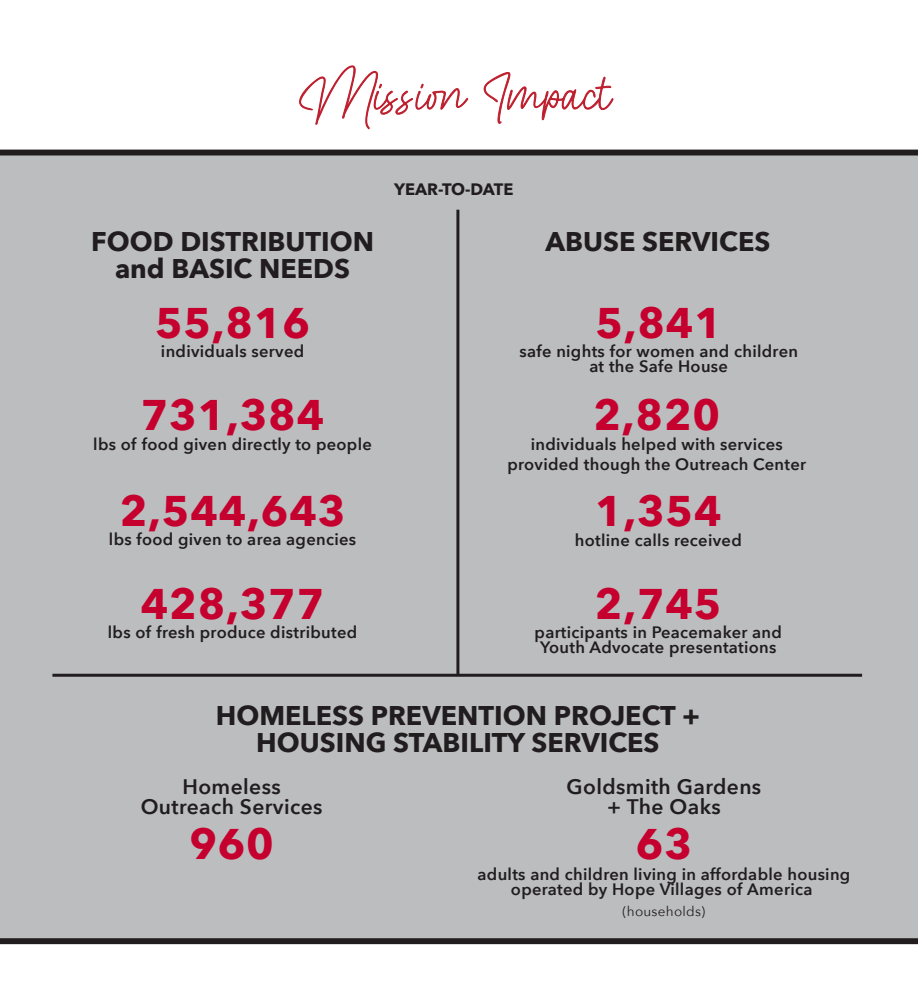
<style>
.page{position:relative;width:918px;height:1000px;background:#fff}
.page>*{position:absolute;margin:0;border:0;box-sizing:border-box;transform-origin:0 0}
.t1{font:60.6px "Travel Ballad";color:#be1f2e}
.t2{font:700 42.75px "Avenir Next";letter-spacing:.02em;color:#c5002e}
.t3{font:700 27px/27px "Avenir Next";color:#211d1e;text-align:center}
.t4{font:600 21px/19.8px "Avenir Next";letter-spacing:.02em;color:#211d1e;text-align:center}
.t5{font:600 16.5px/14.9px "Avenir Next";letter-spacing:.02em;color:#211d1e;text-align:center}
.t6{font:700 16.5px "Avenir Next";color:#211d1e}
.t7{font:13.5px "Avenir Next";letter-spacing:.02em;color:#211d1e}
</style>
<div class="page">
<svg style="left:299px;top:65px;width:169px;height:64px"></svg>
<svg style="left:483px;top:72px;width:131px;height:52px"></svg>
<div style="left:0;top:153px;width:918px;height:788px;background:#bcbdbf"></div>
<hr style="left:456px;top:210px;width:3px;height:465px;background:#211d1e">
<hr style="left:52px;top:674px;width:810px;height:3px;background:#211d1e">
<div style="left:0;top:150px;width:918px;height:5px;background:#211d1e"></div>
<div style="left:0;top:938px;width:918px;height:6px;background:#211d1e"></div>
<h1 class="t1" style="left:299px;top:66px;width:314px">Mission Impact</h1>
<p class="t6" style="left:394px;top:175px;width:121px">YEAR-TO-DATE</p>
<h3 class="t3" style="left:91px;top:228px;width:284px">FOOD DISTRIBUTION and BASIC NEEDS</h3>
<h3 class="t3" style="left:546px;top:228px;width:226px">ABUSE SERVICES</h3>
<h2 class="t2" style="left:155px;top:286px;width:157px">55,816</h2>
<p class="t5" style="left:161px;top:344px;width:145px">individuals served</p>
<h2 class="t2" style="left:595px;top:286px;width:128px">5,841</h2>
<p class="t5" style="left:519px;top:344px;width:280px">safe nights for women and children at the Safe House</p>
<h2 class="t2" style="left:141px;top:378px;width:185px">731,384</h2>
<p class="t5" style="left:93px;top:437px;width:280px">lbs of food given directly to people</p>
<h2 class="t2" style="left:120px;top:474px;width:227px">2,544,643</h2>
<p class="t5" style="left:109px;top:532px;width:249px">lbs food given to area agencies</p>
<h2 class="t2" style="left:141px;top:567px;width:185px">428,377</h2>
<p class="t5" style="left:108px;top:625px;width:251px">lbs of fresh produce distributed</p>
<h2 class="t2" style="left:594px;top:378px;width:128px">2,820</h2>
<p class="t5" style="left:507px;top:434px;width:300px;line-height:19.8px">individuals helped with services provided though the Outreach Center</p>
<h2 class="t2" style="left:595px;top:474px;width:128px">1,354</h2>
<p class="t5" style="left:575px;top:533px;width:168px">hotline calls received</p>
<h2 class="t2" style="left:595px;top:567px;width:128px">2,745</h2>
<p class="t5" style="left:535px;top:625px;width:249px">participants in Peacemaker and<br>Youth Advocate presentations</p>
<h3 class="t3" style="left:216px;top:702px;width:486px">HOMELESS PREVENTION PROJECT +<br>HOUSING STABILITY SERVICES</h3>
<p class="t4" style="left:141px;top:777px;width:183px">Homeless<br>Outreach Services</p>
<h2 class="t2" style="left:189px;top:807px;width:86px">960</h2>
<p class="t4" style="left:567px;top:777px;width:196px">Goldsmith Gardens + The Oaks</p>
<h2 class="t2" style="left:636px;top:807px;width:58px">63</h2>
<p class="t5" style="left:478px;top:866px;width:374px">adults and children living in affordable housing operated by Hope Villages of America</p>
<p class="t7" style="left:623px;top:900px;width:84px">(households)</p>
</div>
